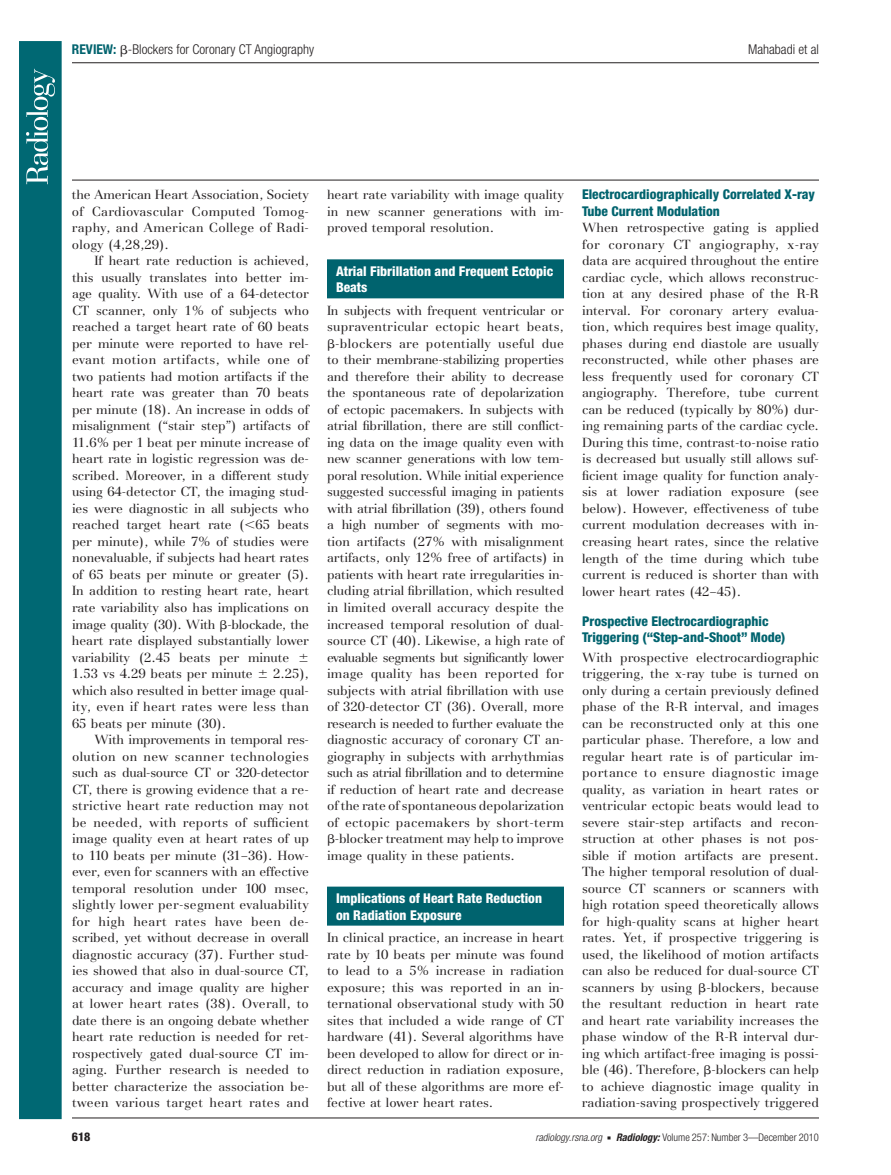
<style>
.page{position:relative;width:891px;height:1175px;background:#fff}
.page>*{position:absolute;margin:0;border:0;box-sizing:border-box;transform-origin:0 0}
.t1{font:800 condensed 13.5px/16.5px "Helvetica Neue";color:#00636e}
.t2{font:800 condensed 13.5px/16.5px "Helvetica Neue";color:#fff}
.t3{font:300 condensed 13.5px "Helvetica Neue";color:#231f20}
.t4{font:13.2px/16.5px "AT Basilia";color:#231f20;text-align:justify}
.t5{font:800 condensed 12px "Helvetica Neue";color:#231f20}
.t6{font:300 condensed 10.5px "Helvetica Neue";color:#231f20}
.s1{font-weight:700;color:#00636e}
.s2{font-family:"Universal Greekwith Math Pi";font-weight:400;font-stretch:normal}
.s3{font-family:"Universal Greekwith Math Pi"}
.s4{font-style:italic}
.s5{font-family:"Universal Newswith Comm Pi";font-weight:400;font-stretch:normal;font-size:6px}
.s6{font-weight:700;font-style:italic}
</style>
<div class="page">
<div style="left:19px;top:41px;width:43px;height:1078px;background:#006873;border:2px solid #006873"></div>
<svg style="left:26px;top:69px;width:29px;height:115px"></svg>
<hr style="left:72px;top:180px;width:747px;height:1px;background:#231f20">
<hr style="left:72px;top:1117px;width:747px;height:1px;background:#231f20">
<hr style="left:72px;top:62px;width:747px;height:1px;background:#231f20">
<div style="left:327px;top:259px;width:237px;height:39px;background:#00636e"></div>
<div style="left:327px;top:886px;width:237px;height:39px;background:#00636e"></div>
<p class="t3" style="left:72px;top:44px;width:244px"><span class="s1">REVIEW:</span> <span class="s2">b</span> -Blockers for Coronary CT Angiography</p>
<p class="t3" style="left:748px;top:44px;width:72px">Mahabadi et al</p>
<p class="t4" style="left:72px;top:188px;width:239px">the American Heart Association, Society of Cardiovascular Computed Tomog&shy;raphy, and American College of Radi&shy;ology ( 4,28,29 ).</p>
<p class="t4" style="left:72px;top:254px;width:239px;text-indent:23px">If heart rate reduction is achieved, this usually translates into better im&shy;age quality. With use of a 64-detector CT scanner, only 1% of subjects who reached a target heart rate of 60 beats per minute were reported to have rel&shy;evant motion artifacts, while one of two patients had motion artifacts if the heart rate was greater than 70 beats per minute ( 18 ). An increase in odds of misalignment (“stair step”) artifacts of 11.6% per 1 beat per minute increase of heart rate in logistic regression was de&shy;scribed. Moreover, in a different study using 64-detector CT, the imaging stud&shy;ies were diagnostic in all subjects who reached target heart rate ( <span class="s3">,</span>65 beats per minute), while 7% of studies were nonevaluable, if subjects had heart rates of 65 beats per minute or greater ( 5 ).<br>In addition to resting heart rate, heart rate variability also has implications on image quality ( 30 ). With <span class="s3">b</span>-blockade, the heart rate displayed substantially lower variability (2.45 beats per minute <span class="s3">6<br></span>1.53 vs 4.29 beats per minute <span class="s3">6</span> 2.25), which also resulted in better image qual&shy;ity, even if heart rates were less than 65 beats per minute ( 30 ).</p>
<p class="t4" style="left:72px;top:732px;width:239px;text-indent:22px">With improvements in temporal res&shy;olution on new scanner technologies such as dual-source CT or 320-detector CT, there is growing evidence that a re&shy;strictive heart rate reduction may not be needed, with reports of sufficient image quality even at heart rates of up to 110 beats per minute ( 31–36 ). How&shy;ever, even for scanners with an effective temporal resolution under 100 msec, slightly lower per-segment evaluability for high heart rates have been de&shy;scribed, yet without decrease in overall diagnostic accuracy ( 37 ). Further stud&shy;ies showed that also in dual-source CT, accuracy and image quality are higher at lower heart rates ( 38 ). Overall, to date there is an ongoing debate whether heart rate reduction is needed for ret&shy;rospectively gated dual-source CT im&shy;aging. Further research is needed to better characterize the association be&shy;tween various target heart rates and</p>
<p class="t4" style="left:327px;top:188px;width:239px">heart rate variability with image quality in new scanner generations with im&shy;proved temporal resolution.</p>
<p class="t2" style="left:336px;top:264px;width:219px">Atrial Fibrillation and Frequent Ectopic<br>Beats</p>
<p class="t4" style="left:327px;top:303px;width:239px">In subjects with frequent ventricular or supraventricular ectopic heart beats, <span class="s3">b</span>-blockers are potentially useful due to their membrane-stabilizing properties and therefore their ability to decrease the spontaneous rate of depolarization of ectopic pacemakers. In subjects with atrial fibrillation, there are still conflict&shy;ing data on the image quality even with new scanner generations with low tem&shy;poral resolution. While initial experience suggested successful imaging in patients with atrial fibrillation ( 39 ), others found a high number of segments with mo&shy;tion artifacts (27% with misalignment artifacts, only 12% free of artifacts) in patients with heart rate irregularities in&shy;cluding atrial fibrillation, which resulted in limited overall accuracy despite the increased temporal resolution of dual&shy;source CT ( 40 ). Likewise, a high rate of evaluable segments but significantly lower image quality has been reported for subjects with atrial fibrillation with use of 320-detector CT ( 36 ). Overall, more research is needed to further evaluate the diagnostic accuracy of coronary CT an&shy;giography in subjects with arrhythmias such as atrial fibrillation and to determine if reduction of heart rate and decrease of the rate of spontaneous depolarization of ectopic pacemakers by short-term <span class="s3">b</span>-blocker treatment may help to improve image quality in these patients.</p>
<p class="t2" style="left:336px;top:891px;width:208px">Implications of Heart Rate Reduction on Radiation Exposure</p>
<p class="t4" style="left:327px;top:930px;width:239px">In clinical practice, an increase in heart rate by 10 beats per minute was found to lead to a 5% increase in radiation exposure; this was reported in an in&shy;ternational observational study with 50 sites that included a wide range of CT hardware ( 41 ). Several algorithms have been developed to allow for direct or in&shy;direct reduction in radiation exposure, but all of these algorithms are more ef&shy;fective at lower heart rates.</p>
<p class="t1" style="left:582px;top:187px;width:234px">Electrocardiographically Correlated X-ray<br>Tube Current Modulation</p>
<p class="t4" style="left:582px;top:221px;width:239px">When retrospective gating is applied for coronary CT angiography, x-ray data are acquired throughout the entire cardiac cycle, which allows reconstruc&shy;tion at any desired phase of the R-R interval. For coronary artery evalua&shy;tion, which requires best image quality, phases during end diastole are usually reconstructed, while other phases are less frequently used for coronary CT angiography. Therefore, tube current can be reduced (typically by 80%) dur&shy;ing remaining parts of the cardiac cycle.<br>During this time, contrast-to-noise ratio is decreased but usually still allows suf&shy;ficient image quality for function analy&shy;sis at lower radiation exposure (see below). However, effectiveness of tube current modulation decreases with in&shy;creasing heart rates, since the relative length of the time during which tube current is reduced is shorter than with lower heart rates ( 42–45 ).</p>
<p class="t1" style="left:582px;top:613px;width:205px">Prospective Electrocardiographic<br>Triggering (“Step-and-Shoot” Mode)</p>
<p class="t4" style="left:582px;top:650px;width:239px">With prospective electrocardiographic triggering, the x-ray tube is turned on only during a certain previously defined phase of the R-R interval, and images can be reconstructed only at this one particular phase. Therefore, a low and regular heart rate is of particular im&shy;portance to ensure diagnostic image quality, as variation in heart rates or ventricular ectopic beats would lead to severe stair-step artifacts and recon&shy;struction at other phases is not pos&shy;sible if motion artifacts are present.<br>The higher temporal resolution of dual&shy;source CT scanners or scanners with high rotation speed theoretically allows for high-quality scans at higher heart rates. Yet, if prospective triggering is used, the likelihood of motion artifacts can also be reduced for dual-source CT scanners by using <span class="s3">b</span>-blockers, because the resultant reduction in heart rate and heart rate variability increases the phase window of the R-R interval dur&shy;ing which artifact-free imaging is possi&shy;ble ( 46 ). Therefore, <span class="s3">b</span>-blockers can help to achieve diagnostic image quality in radiation-saving prospectively triggered</p>
<p class="t5" style="left:72px;top:1132px;width:20px">618</p>
<p class="t6" style="left:536px;top:1133px;width:285px"><span class="s4">radiology.rsna.org</span> <span class="s5">n</span> <span class="s6">Radiology:</span> Volume 257: Number 3—December 2010</p>
</div>
